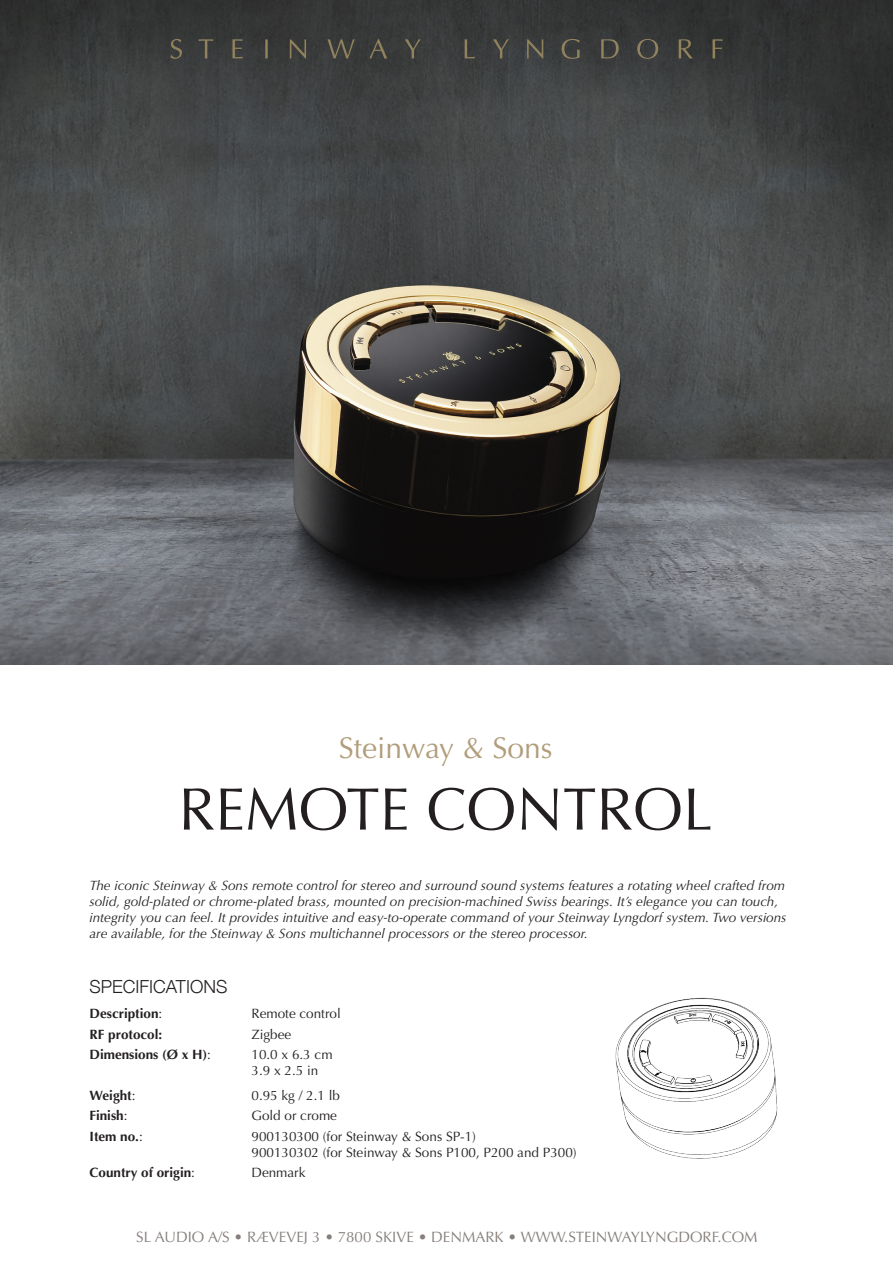
<style>
.page{position:relative;width:893px;height:1263px;background:#fff}
.page>*{position:absolute;margin:0;border:0;box-sizing:border-box;transform-origin:0 0}
.Headline{font:60px "Optima";color:#231f20}
.Headline-2{font:30px "Optima";color:#b19d7b}
.Underoverskrift{font:300 18px "Helvetica Neue";color:#231f20}
.t1{font:15px "Optima";color:#867f7c}
.Brødtekst{font:italic 13.5px/16.2px "Optima";color:#231f20}
.Brødtekst-2{font:13.5px/16.2px "Optima";color:#231f20}
.Brødtekst-3{font:700 13.5px "Optima";color:#231f20}
.s1{font-weight:400}
</style>
<div class="page">
<img style="left:0;top:0;width:893px;height:664px">
<svg style="left:170px;top:39px;width:12px;height:20px"></svg>
<svg style="left:199px;top:39px;width:14px;height:20px"></svg>
<svg style="left:232px;top:39px;width:11px;height:19px"></svg>
<svg style="left:265px;top:39px;width:3px;height:19px"></svg>
<svg style="left:290px;top:39px;width:16px;height:19px"></svg>
<svg style="left:327px;top:39px;width:28px;height:19px"></svg>
<svg style="left:369px;top:39px;width:18px;height:19px"></svg>
<svg style="left:405px;top:39px;width:16px;height:19px"></svg>
<svg style="left:465px;top:39px;width:10px;height:19px"></svg>
<svg style="left:493px;top:39px;width:16px;height:19px"></svg>
<svg style="left:527px;top:39px;width:16px;height:19px"></svg>
<svg style="left:562px;top:39px;width:18px;height:20px"></svg>
<svg style="left:601px;top:39px;width:18px;height:19px"></svg>
<svg style="left:637px;top:39px;width:21px;height:20px"></svg>
<svg style="left:679px;top:39px;width:14px;height:19px"></svg>
<svg style="left:713px;top:39px;width:9px;height:19px"></svg>
<img style="left:615px;top:998px;width:163px;height:161px">
<p class="Headline-2" style="left:339px;top:730px;width:215px">Steinway &amp; Sons</p>
<p class="Headline" style="left:178px;top:774px;width:536px">REMOTE CONTROL</p>
<p class="Brødtekst" style="left:90px;top:877px;width:698px">The iconic Steinway &amp; Sons remote control for stereo and surround sound systems features a rotating wheel crafted from solid, gold-plated or chrome-plated brass, mounted on precision-machined Swiss bearings. It’s elegance you can touch, integrity you can feel. It provides intuitive and easy-to-operate command of your Steinway Lyngdorf system. Two versions are available, for the Steinway &amp; Sons multichannel processors or the stereo processor.</p>
<p class="Underoverskrift" style="left:90px;top:972px;width:139px">SPECIFICATIONS</p>
<p class="Brødtekst-3" style="left:90px;top:1006px;width:74px">Description<span class="s1">:</span></p>
<p class="Brødtekst-2" style="left:252px;top:1005px;width:91px">Remote control</p>
<p class="Brødtekst-3" style="left:90px;top:1026px;width:74px">RF protocol:</p>
<p class="Brødtekst-2" style="left:252px;top:1026px;width:41px">Zigbee</p>
<p class="Brødtekst-3" style="left:90px;top:1046px;width:123px">Dimensions (Ø x H)<span class="s1">:</span></p>
<p class="Brødtekst-2" style="left:252px;top:1046px;width:83px">10.0 x 6.3 cm<br>3.9 x 2.5 in</p>
<p class="Brødtekst-3" style="left:90px;top:1087px;width:48px">Weight<span class="s1">:</span></p>
<p class="Brødtekst-2" style="left:252px;top:1087px;width:90px">0.95 kg / 2.1 lb</p>
<p class="Brødtekst-3" style="left:90px;top:1108px;width:40px">Finish<span class="s1">:</span></p>
<p class="Brødtekst-2" style="left:252px;top:1108px;width:87px">Gold or crome</p>
<p class="Brødtekst-3" style="left:90px;top:1128px;width:55px">Item no.<span class="s1">:</span></p>
<p class="Brødtekst-2" style="left:252px;top:1128px;width:327px">900130300 (for Steinway &amp; Sons SP-1)<br>900130302 (for Steinway &amp; Sons P100, P200 and P300)</p>
<p class="Brødtekst-3" style="left:90px;top:1165px;width:107px">Country of origin<span class="s1">:</span></p>
<p class="Brødtekst-2" style="left:252px;top:1165px;width:55px">Denmark</p>
<p class="t1" style="left:136px;top:1228px;width:623px">SL AUDIO A/S • RÆVEVEJ 3 • 7800 SKIVE • DENMARK • WWW.STEINWAYLYNGDORF.COM</p>
</div>
